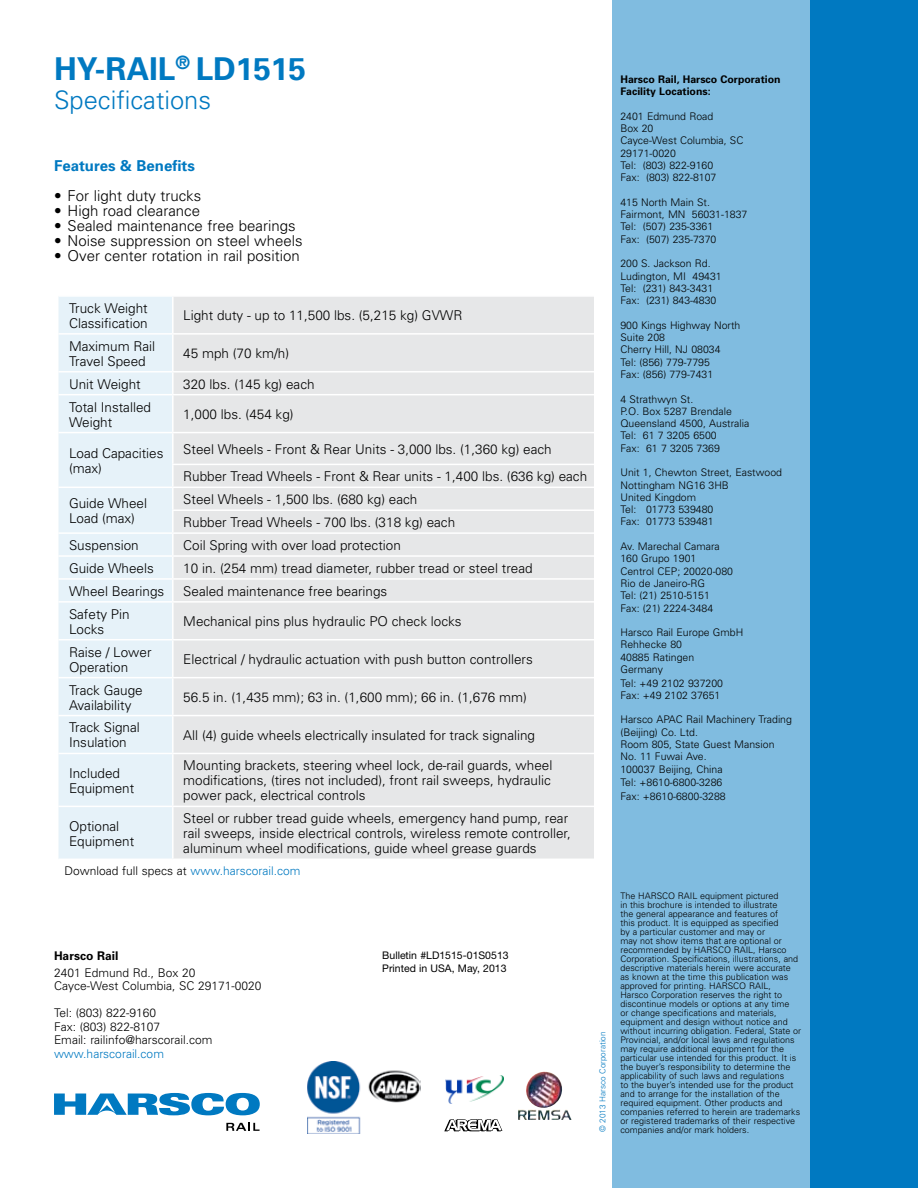
<style>
.page{position:relative;width:918px;height:1188px;background:#fff}
.page>*{position:absolute;margin:0;border:0;box-sizing:border-box;transform-origin:0 0}
.t1{font:700 31.5px "Univers";color:#0079c1}
.t2{font:300 25.5px "Univers";color:#0079c1}
.t3{font:300 15px "Univers";color:#000}
.t4{font:700 15px "Univers";color:#0079c1}
.t5{font:300 13.5px/15px "Univers";color:#000}
.t6{font:300 12px/13.5px "Univers";color:#000}
.t7{font:300 12px "Univers";color:#0079c1}
.t8{font:700 12px "Univers";color:#000}
.t9{font:300 10.5px/12.3px "Univers";color:#000}
.t10{font:700 10.5px/12.3px "Univers";color:#000}
.t11{font:10.5px/13.5px "Helvetica Neue";color:#000}
.t12{font:300 9px/9px "Univers";color:#000}
.t13{font:300 8.25px "Univers";color:#0079c1}
.s1{color:#0079c1}
</style>
<div class="page">
<div style="left:612px;top:0;width:306px;height:1188px;background:#80bce0"></div>
<div style="left:810px;top:0;width:108px;height:1188px;background:#0079c1"></div>
<svg style="left:54px;top:1093px;width:206px;height:22px"></svg>
<svg style="left:226px;top:1123px;width:34px;height:8px"></svg>
<img style="left:518px;top:1072px;width:54px;height:48px">
<img style="left:446px;top:1075px;width:57px;height:29px">
<svg style="left:445px;top:1120px;width:57px;height:11px"></svg>
<img style="left:308px;top:1061px;width:113px;height:73px">
<div style="left:58px;top:297px;width:114px;height:562px;background:#e6f2f9"></div>
<div style="left:174px;top:297px;width:420px;height:562px;background:#e6e7e8"></div>
<hr style="left:58px;top:333px;width:115px;height:2px;background:#fff">
<hr style="left:173px;top:333px;width:421px;height:2px;background:#fff">
<hr style="left:58px;top:371px;width:115px;height:2px;background:#fff">
<hr style="left:173px;top:371px;width:421px;height:2px;background:#fff">
<hr style="left:58px;top:394px;width:115px;height:1px;background:#fff">
<hr style="left:173px;top:394px;width:421px;height:1px;background:#fff">
<hr style="left:58px;top:432px;width:115px;height:1px;background:#fff">
<hr style="left:173px;top:432px;width:421px;height:1px;background:#fff">
<hr style="left:172px;top:464px;width:422px;height:1px;background:#fff">
<hr style="left:58px;top:487px;width:115px;height:1px;background:#fff">
<hr style="left:173px;top:487px;width:421px;height:1px;background:#fff">
<hr style="left:172px;top:509px;width:422px;height:2px;background:#fff">
<hr style="left:58px;top:532px;width:115px;height:2px;background:#fff">
<hr style="left:173px;top:532px;width:421px;height:2px;background:#fff">
<hr style="left:58px;top:555px;width:115px;height:2px;background:#fff">
<hr style="left:173px;top:555px;width:421px;height:2px;background:#fff">
<hr style="left:58px;top:578px;width:115px;height:2px;background:#fff">
<hr style="left:173px;top:578px;width:421px;height:2px;background:#fff">
<hr style="left:58px;top:601px;width:115px;height:2px;background:#fff">
<hr style="left:173px;top:601px;width:421px;height:2px;background:#fff">
<hr style="left:58px;top:639px;width:115px;height:2px;background:#fff">
<hr style="left:173px;top:639px;width:421px;height:2px;background:#fff">
<hr style="left:58px;top:677px;width:115px;height:1px;background:#fff">
<hr style="left:173px;top:677px;width:421px;height:1px;background:#fff">
<hr style="left:58px;top:715px;width:115px;height:1px;background:#fff">
<hr style="left:173px;top:715px;width:421px;height:1px;background:#fff">
<hr style="left:58px;top:753px;width:115px;height:1px;background:#fff">
<hr style="left:173px;top:753px;width:421px;height:1px;background:#fff">
<hr style="left:58px;top:806px;width:115px;height:1px;background:#fff">
<hr style="left:173px;top:806px;width:421px;height:1px;background:#fff">
<h1 class="t1" style="left:54px;top:48px;width:253px">HY-RAIL<sup>®</sup> LD1515</h1>
<h2 class="t2" style="left:54px;top:85px;width:159px">Specifications</h2>
<p class="t4" style="left:54px;top:156px;width:142px">Features &amp; Benefits</p>
<p class="t3" style="left:54px;top:186px;width:149px">• For light duty trucks</p>
<p class="t3" style="left:54px;top:201px;width:148px">• High road clearance</p>
<p class="t3" style="left:54px;top:216px;width:243px">• Sealed maintenance free bearings</p>
<p class="t3" style="left:54px;top:231px;width:250px">• Noise suppression on steel wheels</p>
<p class="t3" style="left:54px;top:246px;width:247px">• Over center rotation in rail position</p>
<p class="t5" style="left:69px;top:300px;width:80px">Truck Weight<br>Classification</p>
<p class="t5" style="left:183px;top:308px;width:281px">Light duty - up to 11,500 lbs. (5,215 kg) GVWR</p>
<p class="t5" style="left:69px;top:338px;width:88px">Maximum Rail<br>Travel Speed</p>
<p class="t5" style="left:183px;top:346px;width:107px">45 mph (70 km/h)</p>
<p class="t5" style="left:69px;top:376px;width:73px">Unit Weight</p>
<p class="t5" style="left:183px;top:376px;width:133px">320 lbs. (145 kg) each</p>
<p class="t5" style="left:69px;top:399px;width:84px">Total Installed<br>Weight</p>
<p class="t5" style="left:183px;top:406px;width:112px">1,000 lbs. (454 kg)</p>
<p class="t5" style="left:69px;top:445px;width:96px">Load Capacities (max)</p>
<p class="t5" style="left:183px;top:435px;width:405px;line-height:27.3px">Steel Wheels - Front &amp; Rear Units - 3,000 lbs. (1,360 kg) each<br>Rubber Tread Wheels - Front &amp; Rear units - 1,400 lbs. (636 kg) each</p>
<p class="t5" style="left:69px;top:495px;width:80px">Guide Wheel<br>Load (max)</p>
<p class="t5" style="left:183px;top:488px;width:273px;line-height:23px">Steel Wheels - 1,500 lbs. (680 kg) each<br>Rubber Tread Wheels - 700 lbs. (318 kg) each</p>
<p class="t5" style="left:69px;top:537px;width:71px">Suspension</p>
<p class="t5" style="left:183px;top:537px;width:219px">Coil Spring with over load protection</p>
<p class="t5" style="left:69px;top:560px;width:86px">Guide Wheels</p>
<p class="t5" style="left:183px;top:560px;width:351px">10 in. (254 mm) tread diameter, rubber tread or steel tread</p>
<p class="t5" style="left:69px;top:583px;width:97px">Wheel Bearings</p>
<p class="t5" style="left:183px;top:583px;width:206px">Sealed maintenance free bearings</p>
<p class="t5" style="left:69px;top:606px;width:62px">Safety Pin<br>Locks</p>
<p class="t5" style="left:183px;top:614px;width:280px">Mechanical pins plus hydraulic PO check locks</p>
<p class="t5" style="left:69px;top:644px;width:84px">Raise / Lower<br>Operation</p>
<p class="t5" style="left:183px;top:651px;width:351px">Electrical / hydraulic actuation with push button controllers</p>
<p class="t5" style="left:69px;top:682px;width:75px">Track Gauge<br>Availability</p>
<p class="t5" style="left:183px;top:689px;width:345px">56.5 in. (1,435 mm); 63 in. (1,600 mm); 66 in. (1,676 mm)</p>
<p class="t5" style="left:69px;top:720px;width:72px">Track Signal<br>Insulation</p>
<p class="t5" style="left:183px;top:727px;width:353px">All (4) guide wheels electrically insulated for track signaling</p>
<p class="t5" style="left:69px;top:765px;width:67px">Included<br>Equipment</p>
<p class="t5" style="left:183px;top:758px;width:371px;text-align:justify">Mounting brackets, steering wheel lock, de-rail guards, wheel modifications, (tires not included), front rail sweeps, hydraulic power pack, electrical controls</p>
<p class="t5" style="left:69px;top:818px;width:67px">Optional<br>Equipment</p>
<p class="t5" style="left:183px;top:811px;width:389px">Steel or rubber tread guide wheels, emergency hand pump, rear rail sweeps, inside electrical controls, wireless remote controller, aluminum wheel modifications, guide wheel grease guards</p>
<p class="t6" style="left:64px;top:864px;width:238px">Download full specs at <span class="s1">www.harscorail.com</span></p>
<p class="t8" style="left:54px;top:949px;width:66px">Harsco Rail</p>
<p class="t6" style="left:54px;top:966px;width:209px">2401 Edmund Rd., Box 20<br>Cayce-West Columbia, SC 29171-0020</p>
<p class="t6" style="left:54px;top:1006px;width:160px">Tel: (803) 822-9160<br>Fax: (803) 822-8107<br>Email: railinfo@harscorail.com</p>
<p class="t7" style="left:54px;top:1046px;width:112px">www.harscorail.com</p>
<p class="t11" style="left:382px;top:948px;width:128px">Bulletin #LD1515-01S0513<br>Printed in USA, May, 2013</p>
<p class="t13" style="left:598px;top:1132px;width:102px;rotate:-90deg">© 2013 Harsco Corporation</p>
<p class="t10" style="left:620px;top:73px;width:162px">Harsco Rail, Harsco Corporation<br>Facility Locations:</p>
<p class="t9" style="left:620px;top:110px;width:124px">2401 Edmund Road<br>Box 20<br>Cayce-West Columbia, SC<br>29171-0020<br>Tel: (803) 822-9160<br>Fax: (803) 822-8107</p>
<p class="t9" style="left:620px;top:196px;width:128px">415 North Main St.<br>Fairmont, MN 56031-1837<br>Tel: (507) 235-3361<br>Fax: (507) 235-7370</p>
<p class="t9" style="left:620px;top:257px;width:103px">200 S. Jackson Rd.<br>Ludington, MI 49431<br>Tel: (231) 843-3431<br>Fax: (231) 843-4830</p>
<p class="t9" style="left:620px;top:319px;width:121px">900 Kings Highway North<br>Suite 208<br>Cherry Hill, NJ 08034<br>Tel: (856) 779-7795<br>Fax: (856) 779-7431</p>
<p class="t9" style="left:620px;top:392px;width:130px">4 Strathwyn St.<br>P.O. Box 5287 Brendale<br>Queensland 4500, Australia<br>Tel: 61 7 3205 6500<br>Fax: 61 7 3205 7369</p>
<p class="t9" style="left:620px;top:466px;width:163px">Unit 1, Chewton Street, Eastwood<br>Nottingham NG16 3HB<br>United Kingdom<br>Tel: 01773 539480<br>Fax: 01773 539481</p>
<p class="t9" style="left:620px;top:540px;width:114px">Av. Marechal Camara<br>160 Grupo 1901<br>Centrol CEP; 20020-080<br>Rio de Janeiro-RG<br>Tel: (21) 2510-5151<br>Fax: (21) 2224-3484</p>
<p class="t9" style="left:620px;top:626px;width:124px">Harsco Rail Europe GmbH<br>Rehhecke 80<br>40885 Ratingen<br>Germany</p>
<p class="t9" style="left:620px;top:676px;width:104px">Tel: +49 2102 937200<br>Fax: +49 2102 37651</p>
<p class="t9" style="left:620px;top:713px;width:173px">Harsco APAC Rail Machinery Trading (Beijing) Co. Ltd.<br>Room 805, State Guest Mansion<br>No. 11 Fuwai Ave.<br>100037 Beijing, China</p>
<p class="t9" style="left:620px;top:775px;width:107px;line-height:13.5px">Tel: +8610-6800-3286<br>Fax: +8610-6800-3288</p>
<p class="t12" style="left:620px;top:891px;width:182px">The HARSCO RAIL equipment pictured<br>in this brochure is intended to illustrate<br>the general appearance and features of<br>this product. It is equipped as specified<br>by a particular customer and may or<br>may not show items that are optional or recommended by HARSCO RAIL, Harsco Corporation. Specifications, illustrations, and descriptive materials herein were accurate as known at the time this publication was approved for printing. HARSCO RAIL, Harsco Corporation reserves the right to discontinue models or options at any time<br>or change specifications and materials, equipment and design without notice and without incurring obligation. Federal, State or Provincial, and/or local laws and regulations may require additional equipment for the particular use intended for this product. It is the buyer’s responsibility to determine the applicability of such laws and regulations<br>to the buyer’s intended use for the product and to arrange for the installation of the required equipment. Other products and companies referred to herein are trademarks or registered trademarks of their respective companies and/or mark holders.</p>
</div>
